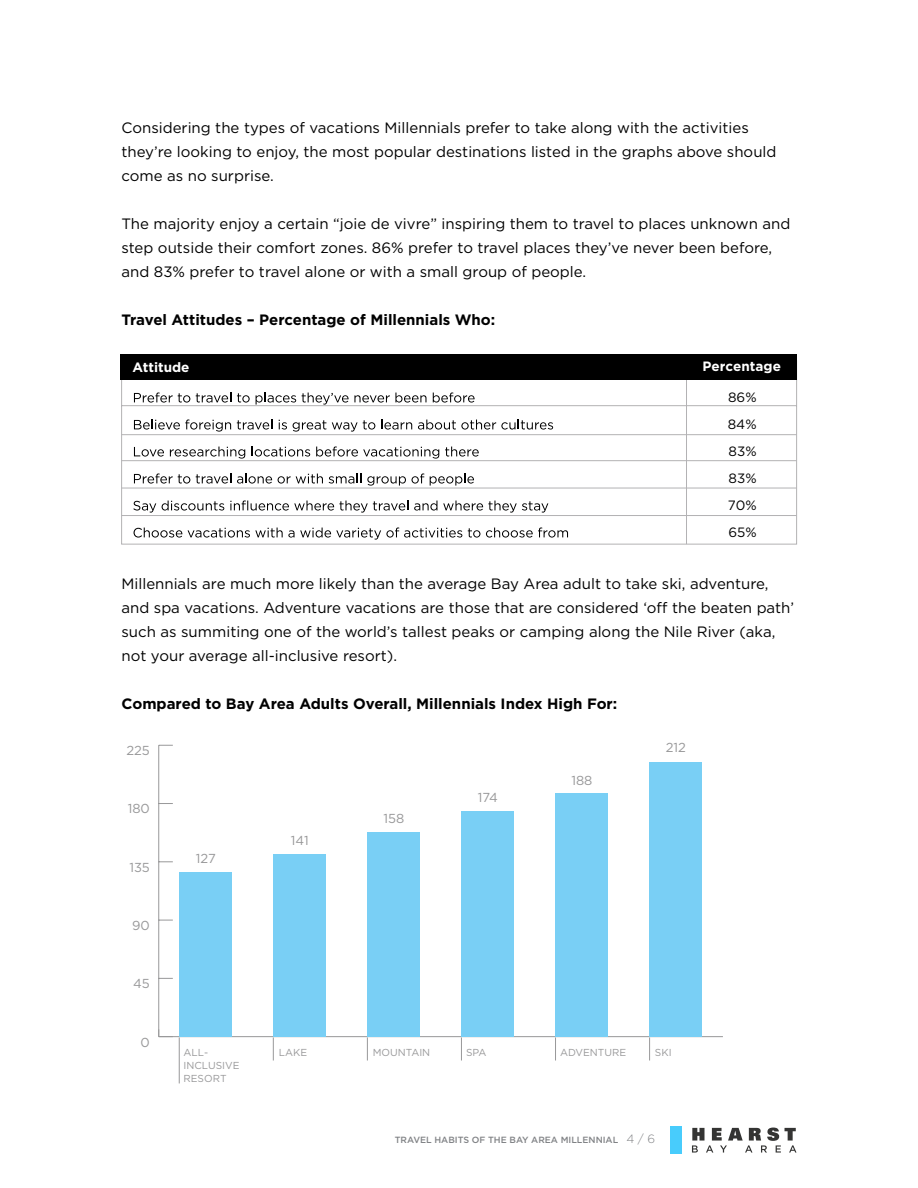
<style>
.page{position:relative;width:918px;height:1188px;background:#fff}
.page>*{position:absolute;margin:0;border:0;box-sizing:border-box;transform-origin:0 0}
.t1{font:15px/24px "Gotham";color:#000}
.t2{font:700 15px "Gotham";color:#000}
.t3{font:13.5px/27px "Gotham";color:#000;text-align:justify}
.t4{font:700 13.5px "Gotham";color:#fff}
.t5{font:13.05px "Gotham";color:#989899}
.t6{font:10.05px/13px "Gotham";color:#989899}
.t7{font:500 9px "Gotham";color:#808285}
.s1{font-weight:300;font-size:12px}
</style>
<div class="page">
<svg style="left:692px;top:1128px;width:104px;height:25px"></svg>
<div style="left:670px;top:1126px;width:12px;height:28px;background:#48ccfc"></div>
<hr style="left:179px;top:1038px;width:1px;height:45px;background:#989899">
<svg style="left:273px;top:1038px;width:1px;height:23px"></svg>
<svg style="left:367px;top:1038px;width:1px;height:23px"></svg>
<svg style="left:461px;top:1038px;width:1px;height:23px"></svg>
<svg style="left:555px;top:1038px;width:1px;height:23px"></svg>
<svg style="left:649px;top:1038px;width:1px;height:23px"></svg>
<hr style="left:159px;top:1036px;width:564px;height:1px;background:#989899">
<hr style="left:158px;top:745px;width:1px;height:292px;background:#989899">
<svg style="left:159px;top:978px;width:14px;height:1px"></svg>
<svg style="left:159px;top:920px;width:14px;height:1px"></svg>
<svg style="left:159px;top:862px;width:14px;height:1px"></svg>
<svg style="left:159px;top:803px;width:14px;height:1px"></svg>
<svg style="left:159px;top:745px;width:14px;height:1px"></svg>
<div style="left:179px;top:872px;width:53px;height:165px;background:#79cff5"></div>
<div style="left:273px;top:854px;width:53px;height:183px;background:#79cff5"></div>
<div style="left:367px;top:832px;width:53px;height:205px;background:#79cff5"></div>
<div style="left:462px;top:811px;width:52px;height:226px;background:#79cff5"></div>
<div style="left:556px;top:793px;width:52px;height:244px;background:#79cff5"></div>
<div style="left:650px;top:762px;width:52px;height:275px;background:#79cff5"></div>
<svg style="left:121px;top:380px;width:676px;height:165px"></svg>
<div style="left:121px;top:354px;width:676px;height:26px;background:#000"></div>
<p class="t1" style="left:122px;top:116px;width:656px">Considering the types of vacations Millennials prefer to take along with the activities they’re looking to enjoy, the most popular destinations listed in the graphs above should come as no surprise.</p>
<p class="t1" style="left:122px;top:212px;width:671px">The majority enjoy a certain “joie de vivre” inspiring them to travel to places unknown and step outside their comfort zones. 86% prefer to travel places they’ve never been before, and 83% prefer to travel alone or with a small group of people.</p>
<p class="t2" style="left:122px;top:310px;width:375px">Travel Attitudes – Percentage of Millennials Who:</p>
<p class="t4" style="left:133px;top:358px;width:58px">Attitude</p>
<p class="t4" style="left:703px;top:357px;width:80px">Percentage</p>
<p class="t3" style="left:728px;top:384px;width:30px">86% 84% 83% 83% 70% 65%</p>
<p class="t1" style="left:122px;top:572px;width:674px">Millennials are much more likely than the average Bay Area adult to take ski, adventure, and spa vacations. Adventure vacations are those that are considered ‘off the beaten path’ such as summiting one of the world’s tallest peaks or camping along the Nile River (aka, not your average all-inclusive resort).</p>
<p class="t2" style="left:122px;top:694px;width:497px">Compared to Bay Area Adults Overall, Millennials Index High For:</p>
<p class="t5" style="left:126px;top:742px;width:25px">225</p>
<p class="t5" style="left:128px;top:800px;width:24px">180</p>
<p class="t5" style="left:129px;top:859px;width:22px">135</p>
<p class="t5" style="left:132px;top:917px;width:19px">90</p>
<p class="t5" style="left:133px;top:975px;width:18px">45</p>
<p class="t5" style="left:141px;top:1034px;width:11px">0</p>
<p class="t5" style="left:196px;top:850px;width:22px">127</p>
<p class="t5" style="left:291px;top:832px;width:19px">141</p>
<p class="t5" style="left:383px;top:810px;width:22px">158</p>
<p class="t5" style="left:478px;top:789px;width:22px">174</p>
<p class="t5" style="left:571px;top:772px;width:23px">188</p>
<p class="t5" style="left:666px;top:739px;width:22px">212</p>
<p class="t6" style="left:184px;top:1046px;width:26px">ALL-</p>
<p class="t6" style="left:279px;top:1046px;width:30px">LAKE</p>
<p class="t6" style="left:373px;top:1046px;width:59px">MOUNTAIN</p>
<p class="t6" style="left:466px;top:1046px;width:22px">SPA</p>
<p class="t6" style="left:560px;top:1046px;width:68px">ADVENTURE</p>
<p class="t6" style="left:655px;top:1046px;width:18px">SKI</p>
<p class="t6" style="left:184px;top:1059px;width:57px">INCLUSIVE<br>RESORT</p>
<p class="t7" style="left:395px;top:1134px;width:262px">TRAVEL HABITS OF THE BAY AREA MILLENNIAL <span class="s1">4 / 6</span></p>
</div>
